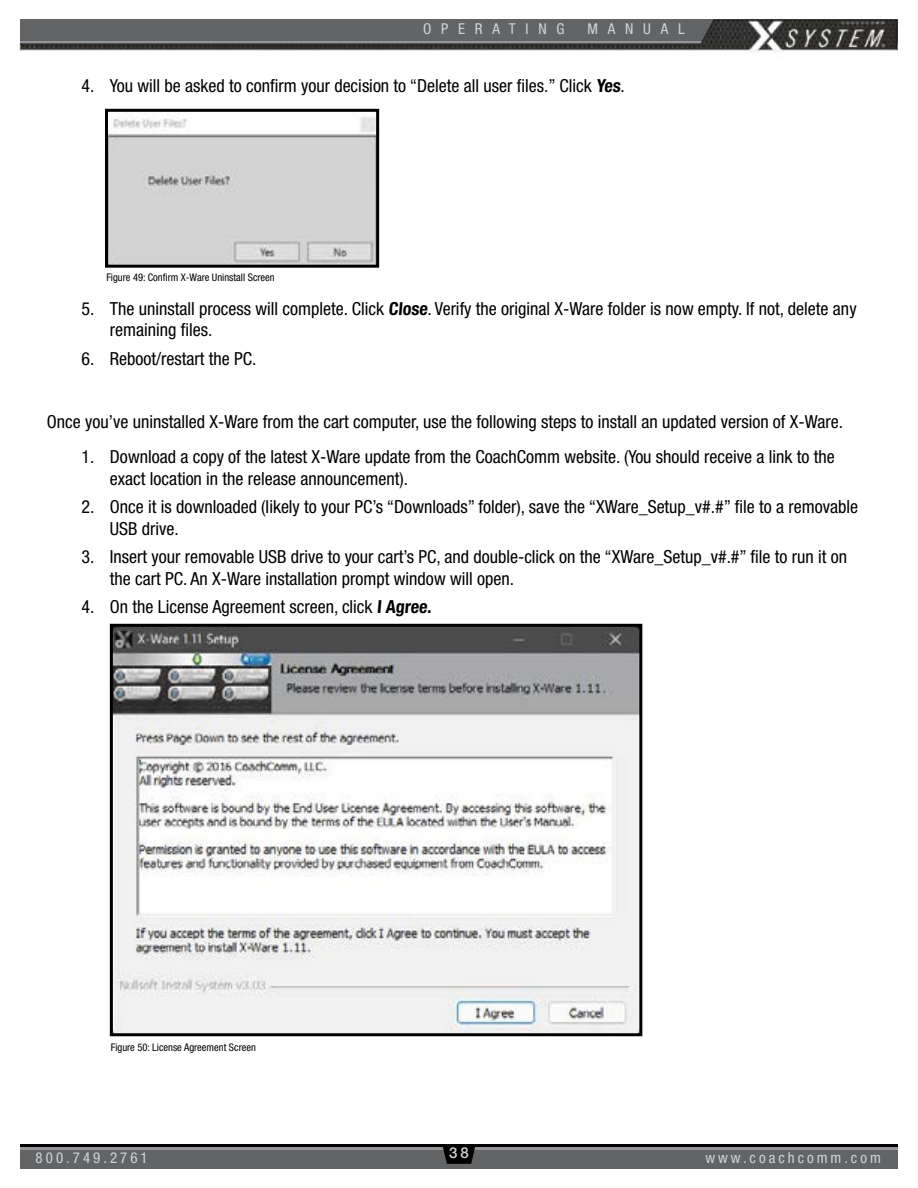
<style>
.page{position:relative;width:918px;height:1188px;background:#fff}
.page>*{position:absolute;margin:0;border:0;box-sizing:border-box;transform-origin:0 0}
.t1{font:condensed 18px/21.6px "Helvetica Neue LT Std";color:#000}
.t2{font:condensed 15px "Helvetica Neue LT Std";letter-spacing:.2em;color:#d1d3d4}
.t3{font:condensed 15px "Helvetica Neue LT Std";letter-spacing:.65em;color:#d1d3d4}
.t4{font:500 15px "Helvetica Neue LT Std";color:#d1d3d4}
.t5{font:condensed 10.5px "Helvetica Neue LT Std";color:#000}
.s1{font-weight:700}
</style>
<div class="page">
<div style="left:20px;top:1147px;width:878px;height:22px;background:#636466"></div>
<hr style="left:20px;top:1146px;width:878px;height:4px;background:#939598">
<svg style="left:19px;top:19px;width:879px;height:32px;background:#5f5f60"></svg>
<hr style="left:20px;top:1144px;width:878px;height:3px;background:#000">
<svg style="left:443px;top:1147px;width:32px;height:17px"></svg>
<img style="left:748px;top:16px;width:138px;height:35px">
<img style="left:109px;top:117px;width:266px;height:147px">
<div style="left:105px;top:109px;width:274px;height:159px;border:3px solid #000"></div>
<img style="left:114px;top:628px;width:524px;height:404px">
<div style="left:110px;top:624px;width:532px;height:412px;border:3px solid #000"></div>
<p class="t3" style="left:423px;top:20px;width:143px">OPERATING</p>
<p class="t2" style="left:588px;top:20px;width:99px">MANUAL</p>
<p class="t1" style="left:81px;top:75px;width:545px">4. You will be asked to confirm your decision to “Delete all user files.” Click <span class="s1">Yes</span>.</p>
<p class="t5" style="left:106px;top:271px;width:170px">Figure 49: Confirm X-Ware Uninstall Screen</p>
<p class="t1" style="left:110px;top:298px;width:748px;text-indent:-28px">5. The uninstall process will complete. Click <span class="s1">Close</span>. Verify the original X-Ware folder is now empty. If not, delete any remaining files.</p>
<p class="t1" style="left:81px;top:348px;width:177px">6. Reboot/restart the PC.</p>
<p class="t1" style="left:47px;top:411px;width:798px">Once you’ve uninstalled X-Ware from the cart computer, use the following steps to install an updated version of X-Ware.</p>
<p class="t1" style="left:110px;top:446px;width:726px;text-indent:-28px">1. Download a copy of the latest X-Ware update from the CoachComm website. (You should receive a link to the exact location in the release announcement).</p>
<p class="t1" style="left:110px;top:496px;width:750px;text-indent:-28px">2. Once it is downloaded (likely to your PC’s “Downloads” folder), save the “XWare_Setup_v#.#” file to a removable<br>USB drive.</p>
<p class="t1" style="left:110px;top:546px;width:739px;text-indent:-28px">3. Insert your removable USB drive to your cart’s PC, and double-click on the “XWare_Setup_v#.#” file to run it on the cart PC. An X-Ware installation prompt window will open.</p>
<p class="t1" style="left:81px;top:596px;width:354px">4. On the License Agreement screen, click <span class="s1">I Agree.</span></p>
<p class="t5" style="left:111px;top:1041px;width:147px">Figure 50: License Agreement Screen</p>
<p class="t2" style="left:36px;top:1149px;width:114px">800.749.2761</p>
<p class="t4" style="left:449px;top:1144px;width:21px">38</p>
<p class="t2" style="left:705px;top:1149px;width:177px">www.coachcomm.com</p>
</div>
